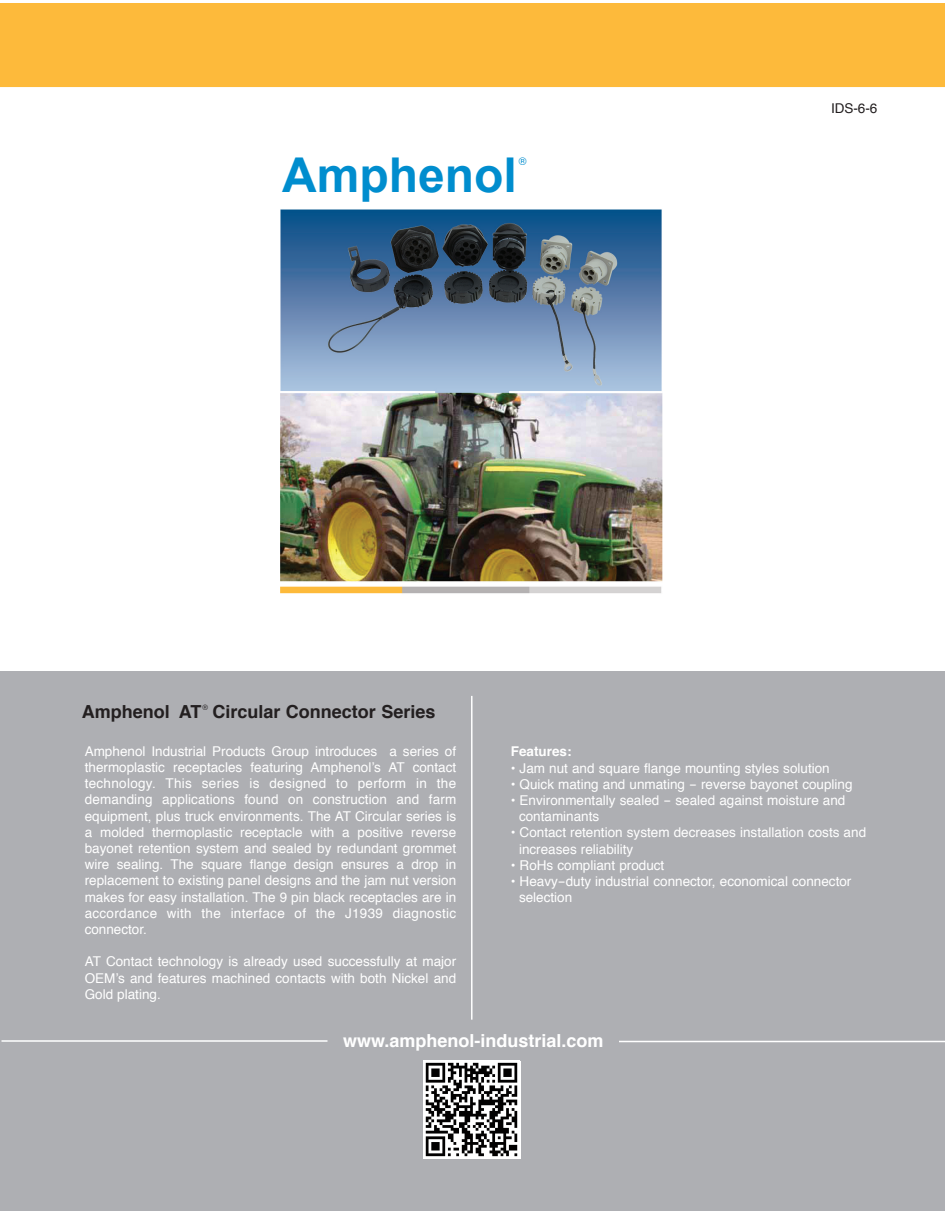
<style>
.page{position:relative;width:945px;height:1215px;background:#fff}
.page>*{position:absolute;margin:0;border:0;box-sizing:border-box;transform-origin:0 0}
.t1{font:700 48px "Arial";color:#008dce}
.t2{font:700 18px "Helvetica";color:#231f20}
.t3{font:700 18px "Helvetica";color:#fff}
.t4{font:13.5px/16.2px "Helvetica";color:#fff}
.t5{font:700 13.5px "Helvetica";color:#fff}
.t6{font:13.5px "Helvetica";color:#231f20}
.t7{font:10.5px "Helvetica";color:#008dce}
.t8{font:7.5px "Helvetica";color:#231f20}
.s1{font-family:"Lucida Grande"}
</style>
<div class="page">
<img style="left:0;top:4px;width:945px;height:590px">
<div style="left:0;top:671px;width:945px;height:540px;background:#aeafb3"></div>
<hr style="left:2px;top:1040px;width:325px;height:2px;background:#fff">
<hr style="left:619px;top:1041px;width:326px;height:1px;background:#fff">
<hr style="left:471px;top:696px;width:2px;height:324px;background:#fff">
<img style="left:423px;top:1061px;width:97px;height:97px">
<h1 class="t1" style="left:282px;top:148px;width:236px">Amphenol</h1>
<p class="t7" style="left:519px;top:157px;width:9px">®</p>
<h2 class="t2" style="left:82px;top:704px;width:355px">Amphenol AT Circular Connector Series</h2>
<p class="t8" style="left:202px;top:705px;width:7px">®</p>
<p class="t6" style="left:831px;top:103px;width:48px">IDS-6-6</p>
<p class="t4" style="left:85px;top:744px;width:373px;text-align:justify">Amphenol Industrial Products Group introduces a series of thermoplastic receptacles featuring Amphenol’s AT contact technology. This series is designed to perform in the demanding applications found on construction and farm equipment, plus truck environments. The AT Circular series is a molded thermoplastic receptacle with a positive reverse bayonet retention system and sealed by redundant grommet wire sealing. The square flange design ensures a drop in replacement to existing panel designs and the jam nut version makes for easy installation. The 9 pin black receptacles are in accordance with the interface of the J1939 diagnostic connector.</p>
<p class="t4" style="left:85px;top:955px;width:373px;text-align:justify">AT Contact technology is already used successfully at major OEM’s and features machined contacts with both Nickel and Gold plating.</p>
<p class="t5" style="left:511px;top:746px;width:62px">Features:</p>
<p class="t4" style="left:511px;top:761px;width:321px">• Jam nut and square flange mounting styles solution</p>
<p class="t4" style="left:511px;top:777px;width:343px">• Quick mating and unmating <span class="s1">‐</span> reverse bayonet coupling</p>
<p class="t4" style="left:519px;top:794px;width:328px;line-height:15.8px;text-indent:-8px">• Environmentally sealed <span class="s1">‐</span> sealed against moisture and contaminants</p>
<p class="t4" style="left:519px;top:826px;width:349px;text-indent:-8px">• Contact retention system decreases installation costs and increases reliability</p>
<p class="t4" style="left:511px;top:858px;width:155px">• RoHs compliant product</p>
<p class="t4" style="left:519px;top:875px;width:334px;line-height:15.8px;text-indent:-8px">• Heavy<span class="s1">‐</span>duty industrial connector, economical connector selection</p>
<h2 class="t3" style="left:343px;top:1033px;width:262px">www.amphenol-industrial.com</h2>
</div>
